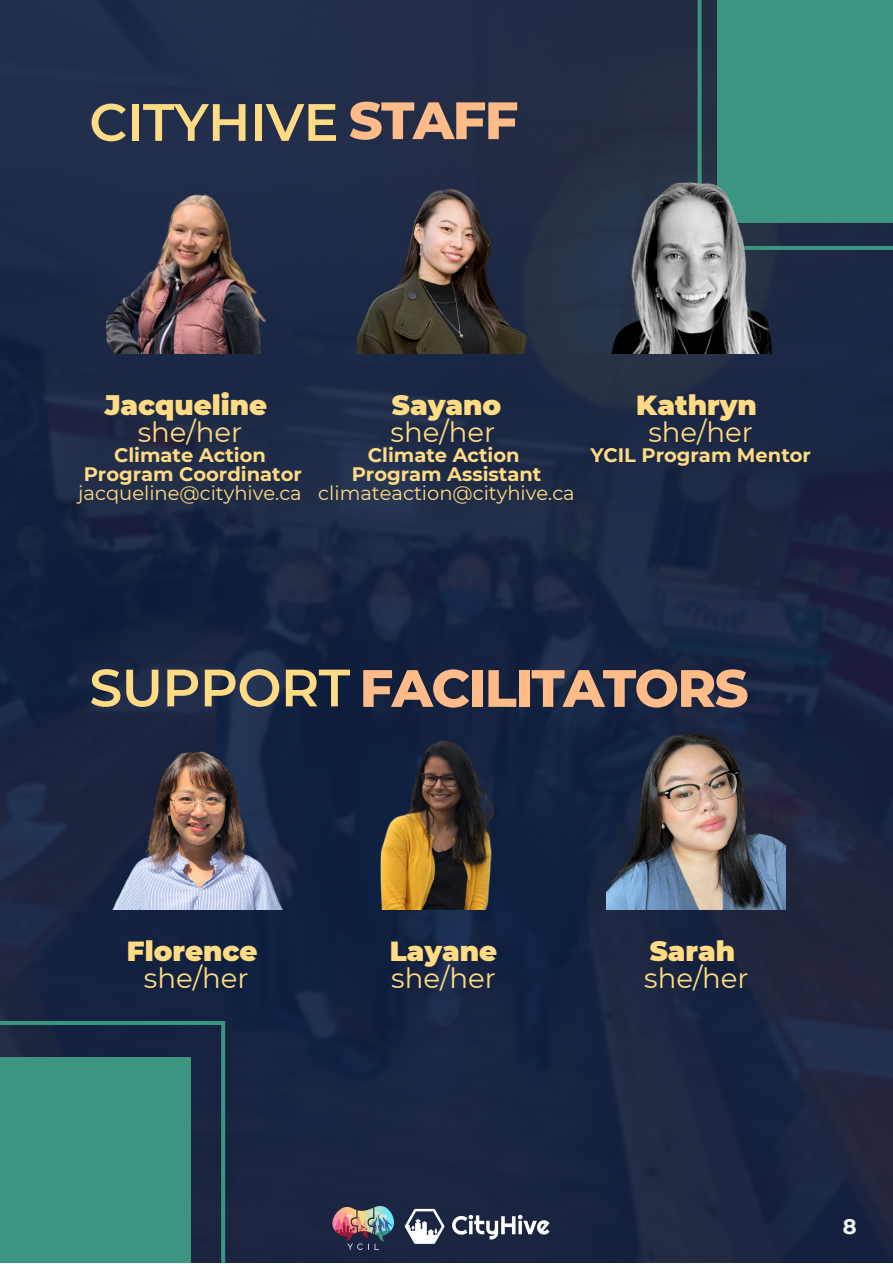
<style>
.page{position:relative;width:893px;height:1264px;background:#fff}
.page>*{position:absolute;margin:0;border:0;box-sizing:border-box;transform-origin:0 0}
.t1{font:800 52.5px "Montserrat";letter-spacing:-.03em;color:#fb8}
.t2{font:600 52.5px "Montserrat";letter-spacing:-.01em;color:#ffdb84}
.t3{font:900 27.6px "Montserrat";color:#ffdb84}
.t4{font:27.6px "Montserrat";color:#ffdb84}
.t5{font:700 21px "Montserrat";color:#f5f5ef}
.t6{font:700 19.5px/19px "Montserrat";color:#ffdb84;text-align:center}
.t7{font:19.5px "Montserrat";color:#ffdb84}
.s1{font-weight:800;color:#fb8}
.s2{font-weight:600;color:#ffdb84}
</style>
<div class="page">
<div style="left:0;top:0;width:892px;height:1262px;background:linear-gradient(to right,#1a2845,#1d2741)"></div>
<img style="left:107px;top:175px;width:179px;height:178px">
<img style="left:357px;top:175px;width:179px;height:178px">
<svg style="left:697px;top:0;width:195px;height:250px;background:#378678"></svg>
<img style="left:607px;top:175px;width:178px;height:178px">
<img style="left:107px;top:730px;width:179px;height:179px">
<img style="left:357px;top:730px;width:179px;height:179px">
<img style="left:607px;top:730px;width:178px;height:179px">
<svg style="left:0;top:1020px;width:225px;height:242px;background:#327870"></svg>
<img style="left:394px;top:1200px;width:165px;height:53px">
<img style="left:333px;top:1206px;width:60px;height:43px">
<h1 class="t2" style="left:89px;top:90px;width:430px">CITYHIVE <span class="s1">STAFF</span></h1>
<h2 class="t3" style="left:105px;top:388px;width:164px">Jacqueline</h2>
<h2 class="t4" style="left:138px;top:415px;width:106px">she/her</h2>
<p class="t6" style="left:84px;top:445px;width:220px">Climate Action<br>Program Coordinator</p>
<p class="t7" style="left:78px;top:481px;width:225px">jacqueline@cityhive.ca</p>
<h2 class="t3" style="left:392px;top:388px;width:111px">Sayano</h2>
<h2 class="t4" style="left:390px;top:415px;width:106px">she/her</h2>
<p class="t6" style="left:351px;top:445px;width:191px">Climate Action<br>Program Assistant</p>
<p class="t7" style="left:318px;top:481px;width:258px">climateaction@cityhive.ca</p>
<h2 class="t3" style="left:636px;top:388px;width:122px">Kathryn</h2>
<h2 class="t4" style="left:648px;top:415px;width:106px">she/her</h2>
<p class="t6" style="left:590px;top:445px;width:222px">YCIL Program Mentor</p>
<h1 class="t1" style="left:89px;top:656px;width:660px"><span class="s2">SUPPORT</span> FACILITATORS</h1>
<h2 class="t3" style="left:127px;top:934px;width:132px">Florence</h2>
<h2 class="t4" style="left:144px;top:961px;width:106px">she/her</h2>
<h2 class="t3" style="left:390px;top:934px;width:109px">Layane</h2>
<h2 class="t4" style="left:391px;top:961px;width:106px">she/her</h2>
<h2 class="t3" style="left:649px;top:934px;width:87px">Sarah</h2>
<h2 class="t4" style="left:644px;top:961px;width:106px">she/her</h2>
<p class="t5" style="left:842px;top:1213px;width:15px">8</p>
</div>
